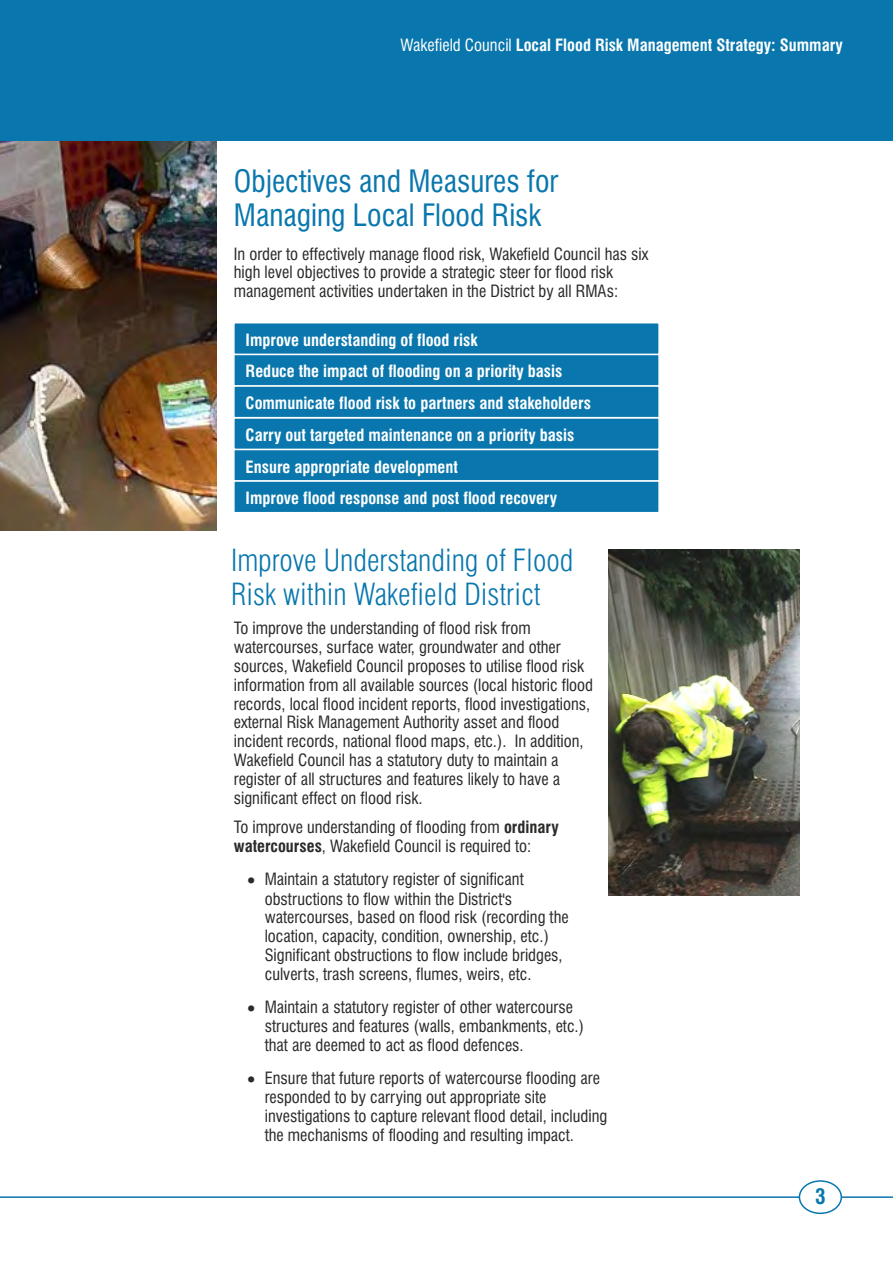
<style>
.page{position:relative;width:893px;height:1263px;background:#fff}
.page>*{position:absolute;margin:0;border:0;box-sizing:border-box;transform-origin:0 0}
.t1{font:300 condensed 30px/34.2px "Swiss 721 BT";color:#0977ad}
.t2{font:condensed 30px/34.2px "Swiss 721 BT";color:#0977ad}
.t3{font:700 condensed 21px "Swiss 721 BT";color:#0977ad}
.t4{font:condensed 16.5px/18.8px "Swiss 721 BT";color:#2b2a29}
.t5{font:700 condensed 16.5px/31.7px "Swiss 721 BT";color:#fefefe}
.s1{font-weight:400}
.s2{font-weight:700}
</style>
<div class="page">
<img style="left:608px;top:549px;width:191px;height:346px">
<div style="left:233px;top:449px;width:427px;height:33px;background:#0977ad"></div>
<div style="left:233px;top:417px;width:427px;height:33px;background:#0977ad;border:2px solid #fefefe"></div>
<div style="left:233px;top:480px;width:427px;height:33px;background:#0977ad;border:2px solid #fefefe"></div>
<div style="left:233px;top:354px;width:427px;height:33px;background:#0977ad"></div>
<div style="left:233px;top:322px;width:427px;height:33px;background:#0977ad;border:2px solid #fefefe"></div>
<div style="left:233px;top:385px;width:427px;height:33px;background:#0977ad;border:2px solid #fefefe"></div>
<img style="left:0;top:140px;width:217px;height:390px">
<div style="left:0;top:0;width:893px;height:140px;background:#0977ad"></div>
<hr style="left:0;top:1196px;width:799px;height:2px;background:#0977ad">
<div style="left:799px;top:1180px;width:43px;height:34px;border:2px solid #0977ad;border-radius:50%"></div>
<hr style="left:841px;top:1196px;width:52px;height:2px;background:#0977ad">
<p class="t5" style="left:401px;top:31px;width:444px"><span class="s1">Wakefield Council</span> Local Flood Risk Management Strategy: Summary</p>
<h1 class="t2" style="left:234px;top:167px;width:326px">Objectives and Measures for<br>Managing Local Flood Risk</h1>
<p class="t4" style="left:234px;top:246px;width:416px">In order to effectively manage flood risk, Wakefield Council has six high level objectives to provide a strategic steer for flood risk management activities undertaken in the District by all RMAs:</p>
<p class="t5" style="left:246px;top:326px;width:347px">Improve understanding of flood risk<br>Reduce the impact of flooding on a priority basis Communicate flood risk to partners and stakeholders Carry out targeted maintenance on a priority basis Ensure appropriate development<br>Improve flood response and post flood recovery</p>
<h1 class="t1" style="left:231px;top:546px;width:344px">Improve Understanding of Flood<br>Risk within Wakefield District</h1>
<p class="t4" style="left:234px;top:621px;width:361px">To improve the understanding of flood risk from watercourses, surface water, groundwater and other sources, Wakefield Council proposes to utilise flood risk information from all available sources (local historic flood records, local flood incident reports, flood investigations, external Risk Management Authority asset and flood incident records, national flood maps, etc.). In addition, Wakefield Council has a statutory duty to maintain a register of all structures and features likely to have a significant effect on flood risk.</p>
<p class="t4" style="left:234px;top:820px;width:326px">To improve understanding of flooding from <span class="s2">ordinary watercourses</span>, Wakefield Council is required to:</p>
<p class="t4" style="left:265px;top:871px;width:305px;text-indent:-18px">• Maintain a statutory register of significant obstructions to flow within the District's watercourses, based on flood risk (recording the location, capacity, condition, ownership, etc.)<br>Significant obstructions to flow include bridges, culverts, trash screens, flumes, weirs, etc.</p>
<p class="t4" style="left:265px;top:999px;width:321px;text-indent:-18px">• Maintain a statutory register of other watercourse structures and features (walls, embankments, etc.) that are deemed to act as flood defences.</p>
<p class="t4" style="left:265px;top:1070px;width:344px;text-indent:-18px">• Ensure that future reports of watercourse flooding are responded to by carrying out appropriate site investigations to capture relevant flood detail, including the mechanisms of flooding and resulting impact.</p>
<p class="t3" style="left:815px;top:1188px;width:12px">3</p>
</div>
